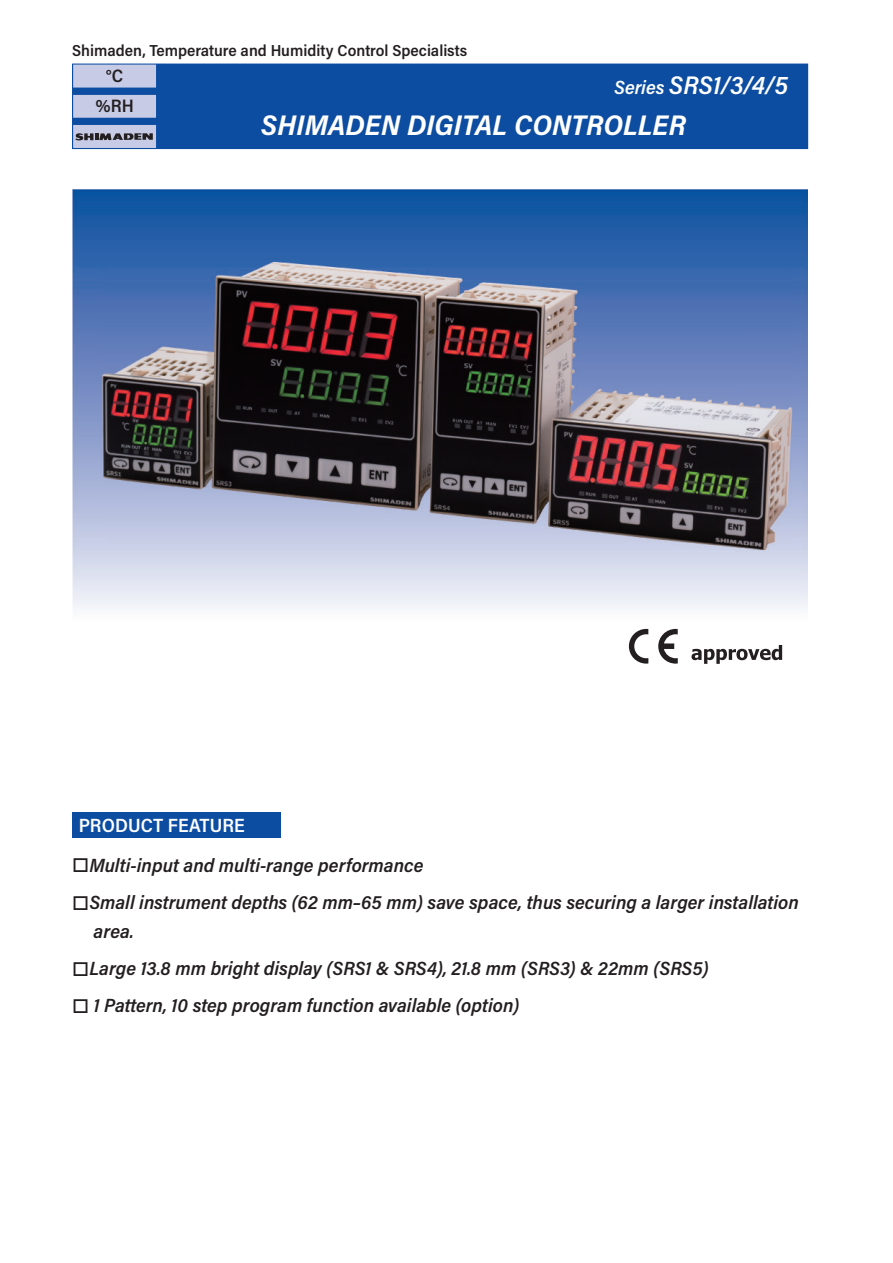
<style>
.page{position:relative;width:893px;height:1263px;background:#fff}
.page>*{position:absolute;margin:0;border:0;box-sizing:border-box;transform-origin:0 0}
.t1{font:italic 700 28.5px "Acumin Pro Semi Cond";color:#fff}
.t2{font:italic 600 25.5px "Acumin Pro Semi Cond";color:#fff}
.t3{font:italic 600 19.2px/28.7px "Acumin Pro Semi Cond";color:#231f20}
.t4{font:600 19.2px "Acumin Pro Semi Cond";letter-spacing:.005em;color:#fff}
.t5{font:600 18px/30.2px "Acumin Pro Semi Cond";color:#231f20;text-align:center}
.t6{font:600 15.9px "Acumin Pro Semi Cond";color:#231f20}
.s1{font-size:19.2px}
</style>
<div class="page">
<div style="left:73px;top:64px;width:735px;height:85px;background:#0d4da1"></div>
<div style="left:72px;top:812px;width:209px;height:26px;background:#0d4da1"></div>
<svg style="left:73px;top:65px;width:83px;height:83px"></svg>
<svg style="left:629px;top:629px;width:19px;height:35px"></svg>
<svg style="left:658px;top:629px;width:20px;height:35px"></svg>
<svg style="left:691px;top:645px;width:91px;height:19px"></svg>
<img style="left:72px;top:189px;width:736px;height:421px">
<p class="t6" style="left:72px;top:39px;width:396px">Shimaden, Temperature and Humidity Control Specialists</p>
<p class="t5" style="left:95px;top:60px;width:40px">°C %RH</p>
<h2 class="t2" style="left:614px;top:68px;width:176px"><span class="s1">Series</span> SRS1/3/4/5</h2>
<h1 class="t1" style="left:261px;top:105px;width:427px">SHIMADEN DIGITAL CONTROLLER</h1>
<p class="t4" style="left:79px;top:811px;width:168px">PRODUCT FEATURE</p>
<p class="t3" style="left:72px;top:850px;width:353px">□Multi-input and multi-range performance</p>
<p class="t3" style="left:94px;top:887px;width:707px;text-indent:-21px">□Small instrument depths (62 mm–65 mm) save space, thus securing a larger installation area.</p>
<p class="t3" style="left:72px;top:953px;width:638px">□Large 13.8 mm bright display (SRS1 &amp; SRS4), 21.8 mm (SRS3) &amp; 22mm (SRS5)</p>
<p class="t3" style="left:72px;top:990px;width:449px">□ 1 Pattern, 10 step program function available (option)</p>
</div>
